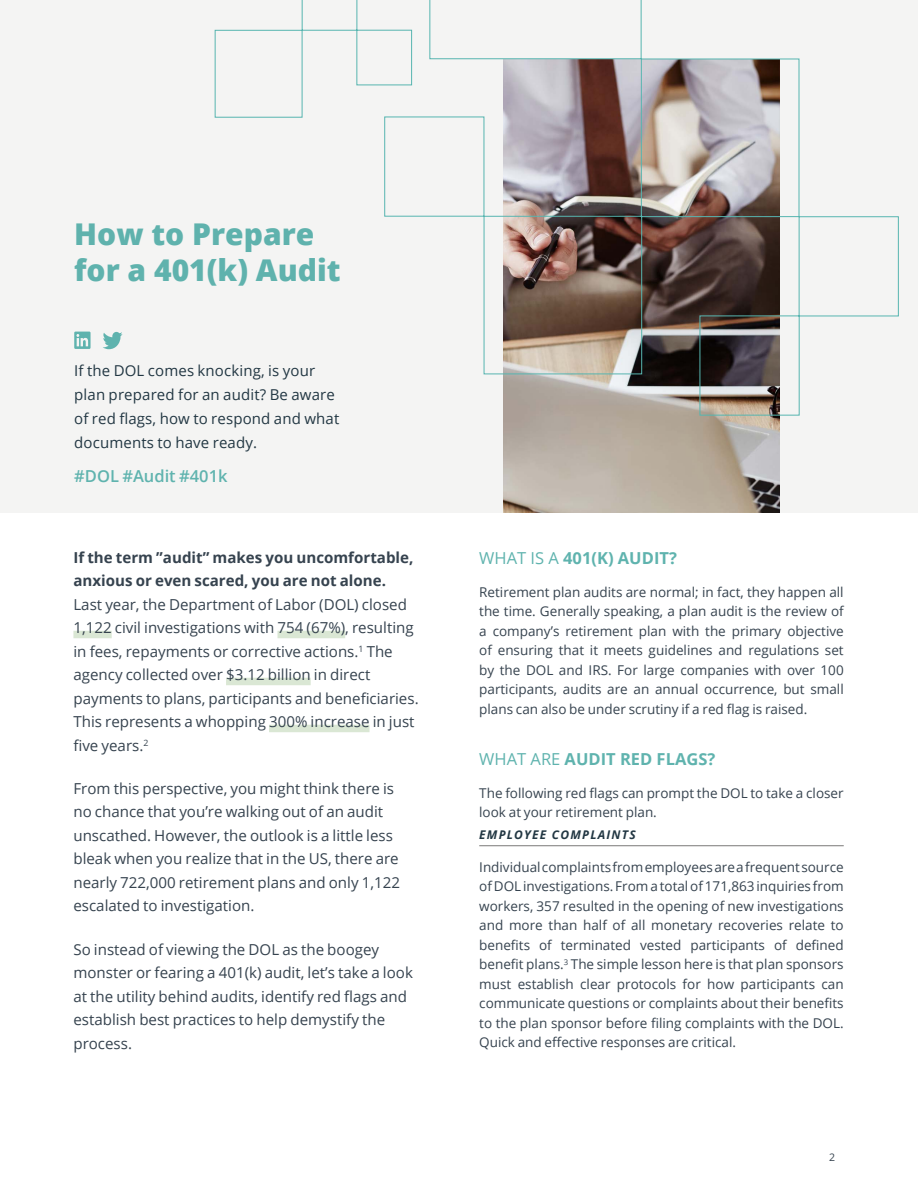
<style>
.page{position:relative;width:918px;height:1188px;background:#fff}
.page>*{position:absolute;margin:0;border:0;box-sizing:border-box;transform-origin:0 0}
.t1{font:800 30px/36px "Open Sans";color:#5fb2ad}
.t2{font:700 16.5px "Open Sans";color:#5fb3ae}
.t3{font:600 16.5px "Open Sans";color:#5fb3ae}
.t4{font:15.15px/23.5px "Open Sans";color:#36434f}
.t5{font:700 15.15px/23.5px "Open Sans";color:#36434f}
.t6{font:15px/24px "Open Sans";letter-spacing:.01em;color:#223743}
.t7{font:13.5px/19.5px "Open Sans";color:#36434f;text-align:justify}
.t8{font:italic 700 12px "Open Sans";letter-spacing:.1em;color:#223743}
.t9{font:10.5px "Open Sans";color:#36434f}
.s1{font-weight:400}
</style>
<div class="page">
<div style="left:0;top:0;width:918px;height:513px;background:#f4f4f3"></div>
<img style="left:503px;top:416px;width:277px;height:97px">
<img style="left:384px;top:0;width:515px;height:416px">
<svg style="left:214px;top:0;width:199px;height:118px"></svg>
<svg style="left:103px;top:332px;width:20px;height:17px"></svg>
<svg style="left:74px;top:332px;width:17px;height:17px"></svg>
<div style="left:73px;top:631px;width:39px;height:7px;background:#dae7d4"></div>
<div style="left:278px;top:631px;width:67px;height:7px;background:#dae7d4"></div>
<div style="left:226px;top:678px;width:85px;height:7px;background:#dae7d4"></div>
<div style="left:269px;top:725px;width:101px;height:7px;background:#dae7d4"></div>
<hr style="left:479px;top:845px;width:365px;height:1px;background:#7a7978">
<h1 class="t1" style="left:74px;top:219px;width:268px">How to Prepare for a 401(k) Audit</h1>
<p class="t6" style="left:74px;top:360px;width:267px">If the DOL comes knocking, is your plan prepared for an audit? Be aware of red flags, how to respond and what documents to have ready.</p>
<p class="t3" style="left:74px;top:470px;width:155px">#DOL #Audit #401k</p>
<p class="t5" style="left:73px;top:547px;width:342px">If the term ”audit” makes you uncomfortable, anxious or even scared, you are not alone.</p>
<p class="t4" style="left:73px;top:594px;width:347px">Last year, the Department of Labor (DOL) closed 1,122 civil investigations with 754 (67%), resulting in fees, repayments or corrective actions.<sup>1</sup> The agency collected over $3.12 billion in direct payments to plans, participants and beneficiaries.<br>This represents a whopping 300% increase in just five years.<sup>2</sup></p>
<p class="t4" style="left:73px;top:778px;width:328px">From this perspective, you might think there is no chance that you’re walking out of an audit unscathed. However, the outlook is a little less bleak when you realize that in the US, there are nearly 722,000 retirement plans and only 1,122 escalated to investigation.</p>
<p class="t4" style="left:73px;top:939px;width:341px">So instead of viewing the DOL as the boogey monster or fearing a 401(k) audit, let’s take a look at the utility behind audits, identify red flags and establish best practices to help demystify the process.</p>
<p class="t2" style="left:479px;top:551px;width:199px"><span class="s1">WHAT IS A</span> 401(K) AUDIT?</p>
<p class="t7" style="left:479px;top:584px;width:366px">Retirement plan audits are normal; in fact, they happen all the time. Generally speaking, a plan audit is the review of a company’s retirement plan with the primary objective of ensuring that it meets guidelines and regulations set by the DOL and IRS. For large companies with over 100 participants, audits are an annual occurrence, but small plans can also be under scrutiny if a red flag is raised.</p>
<p class="t2" style="left:479px;top:752px;width:238px"><span class="s1">WHAT ARE</span> AUDIT RED FLAGS?</p>
<p class="t7" style="left:479px;top:783px;width:366px">The following red flags can prompt the DOL to take a closer look at your retirement plan.</p>
<p class="t8" style="left:479px;top:829px;width:158px">EMPLOYEE COMPLAINTS</p>
<p class="t7" style="left:479px;top:858px;width:366px">Individual complaints from employees are a frequent source of DOL investigations. From a total of 171,863 inquiries from workers, 357 resulted in the opening of new investigations and more than half of all monetary recoveries relate to benefits of terminated vested participants of defined benefit plans.<sup>3</sup> The simple lesson here is that plan sponsors must establish clear protocols for how participants can communicate questions or complaints about their benefits to the plan sponsor before filing complaints with the DOL.<br>Quick and effective responses are critical.</p>
<p class="t9" style="left:829px;top:1153px;width:8px">2</p>
</div>
